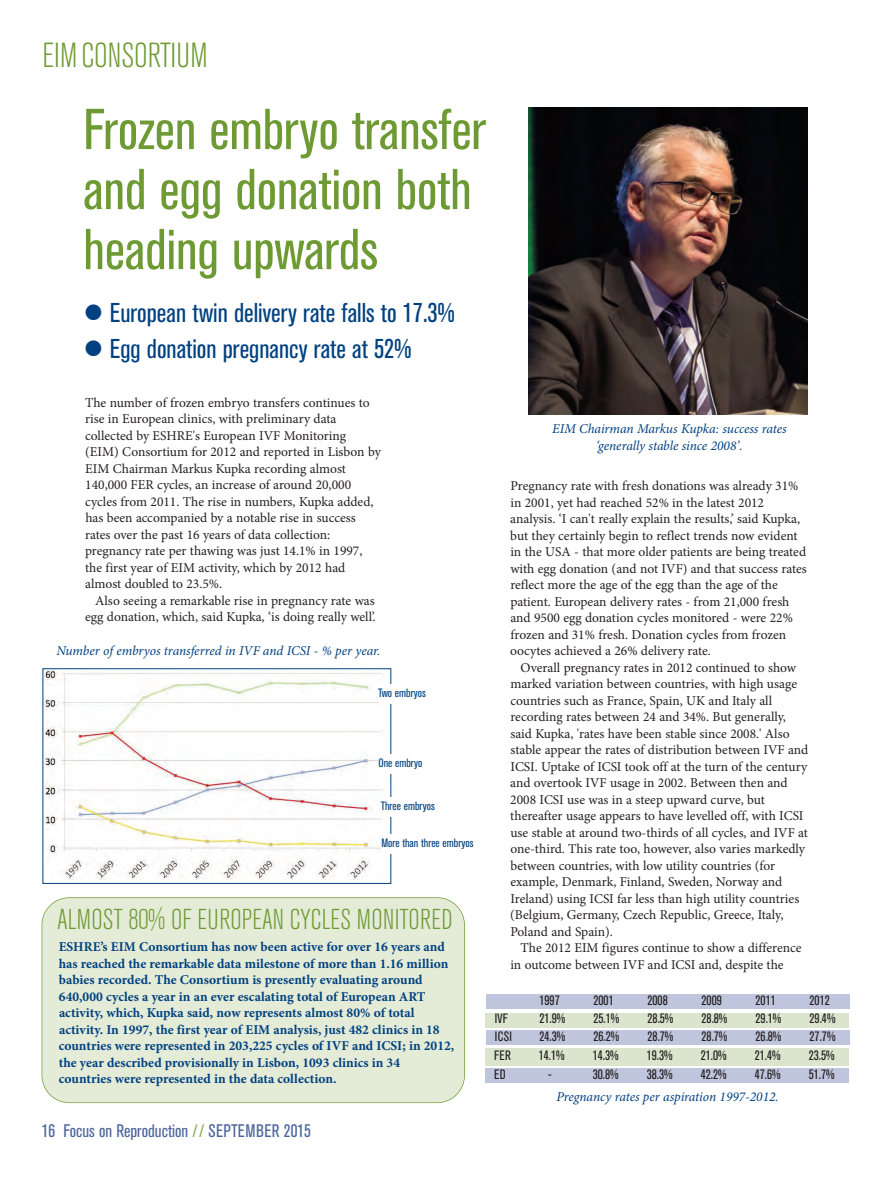
<style>
.page{position:relative;width:893px;height:1178px;background:#fff}
.page>*{position:absolute;margin:0;border:0;box-sizing:border-box;transform-origin:0 0}
.t1{font:condensed 57px/60px "Akzidenz Grotesk BQ";color:#6e9a34}
.t2{font:300 condensed 34.5px "Akzidenz Grotesk BQ";letter-spacing:-.005em;color:#6e9a34}
.t3{font:300 condensed 28.5px "Akzidenz Grotesk BQ";letter-spacing:.01em;color:#6e9a34}
.t4{font:condensed 27px/36px "Akzidenz Grotesk BQ";color:#014181}
.t5{font:condensed 18px "Akzidenz Grotesk BQ";color:#4e669b}
.t6{font:13.5px/16.5px "Minion Pro";color:#231f20}
.t7{font:700 13.5px/16.5px "Minion Pro";color:#014181}
.t8{font:condensed 13.5px "Akzidenz Grotesk BQ";color:#231f20}
.t9{font:italic 13.5px/16.5px "Minion Pro";letter-spacing:-.01em;color:#014181;text-align:center}
.t10{font:condensed 12px "Akzidenz Grotesk BQ";color:#014181}
.s1{color:#93b166}
</style>
<div class="page">
<img style="left:45px;top:670px;width:340px;height:210px">
<div style="left:43px;top:668px;width:348px;height:216px;border:1px solid #014181"></div>
<div style="left:485px;top:994px;width:364px;height:15px;background:#bfc5dc"></div>
<div style="left:485px;top:1013px;width:364px;height:14px;background:#dbe4cc"></div>
<div style="left:485px;top:1030px;width:364px;height:15px;background:#bfc5dc"></div>
<div style="left:485px;top:1068px;width:364px;height:15px;background:#bfc5dc"></div>
<div style="left:485px;top:1047px;width:364px;height:18px;background:#dbe4cc"></div>
<div style="left:378px;top:684px;width:79px;height:20px;background:#fff"></div>
<div style="left:378px;top:754px;width:79px;height:19px;background:#fff"></div>
<div style="left:381px;top:797px;width:78px;height:19px;background:#fff"></div>
<div style="left:381px;top:834px;width:110px;height:19px;background:#fff"></div>
<div style="left:42px;top:898px;width:422px;height:204px;background:#e4ebd7;border-radius:27px"></div>
<div style="left:42px;top:897px;width:423px;height:206px;border:2px solid #6e9a34;border-radius:28px"></div>
<img style="left:529px;top:107px;width:278px;height:307px">
<h2 class="t2" style="left:42px;top:42px;width:167px">EIM CONSORTIUM</h2>
<h1 class="t1" style="left:83px;top:103px;width:404px">Frozen embryo transfer and egg donation both heading upwards</h1>
<h3 class="t4" style="left:110px;top:296px;width:346px">European twin delivery rate falls to 17.3%<br>Egg donation pregnancy rate at 52%</h3>
<p class="t6" style="left:85px;top:395px;width:297px">The number of frozen embryo transfers continues to rise in European clinics, with preliminary data collected by ESHRE's European IVF Monitoring (EIM) Consortium for 2012 and reported in Lisbon by EIM Chairman Markus Kupka recording almost 140,000 FER cycles, an increase of around 20,000 cycles from 2011. The rise in numbers, Kupka added, has been accompanied by a notable rise in success rates over the past 16 years of data collection: pregnancy rate per thawing was just 14.1% in 1997, the first year of EIM activity, which by 2012 had almost doubled to 23.5%.</p>
<p class="t6" style="left:85px;top:593px;width:292px;text-align:right">Also seeing a remarkable rise in pregnancy rate was egg donation, which, said Kupka, ‘is doing really well’.</p>
<p class="t9" style="left:56px;top:643px;width:325px">Number of embryos transferred in IVF and ICSI - % per year.</p>
<p class="t10" style="left:378px;top:688px;width:49px">Two embryos</p>
<p class="t10" style="left:378px;top:758px;width:45px">One embryo</p>
<p class="t10" style="left:381px;top:801px;width:56px">Three embryos</p>
<p class="t10" style="left:381px;top:838px;width:94px">More than three embryos</p>
<h3 class="t3" style="left:57px;top:909px;width:397px">ALMOST 80% OF EUROPEAN CYCLES MONITORED</h3>
<p class="t7" style="left:59px;top:939px;width:397px">ESHRE’s EIM Consortium has now been active for over 16 years and has reached the remarkable data milestone of more than 1.16 million babies recorded. The Consortium is presently evaluating around 640,000 cycles a year in an ever escalating total of European ART activity, which, Kupka said, now represents almost 80% of total activity. In 1997, the first year of EIM analysis, just 482 clinics in 18 countries were represented in 203,225 cycles of IVF and ICSI; in 2012, the year described provisionally in Lisbon, 1093 clinics in 34 countries were represented in the data collection.</p>
<h3 class="t5" style="left:42px;top:1124px;width:271px">16 Focus on Reproduction <span class="s1">//</span> SEPTEMBER 2015</h3>
<p class="t9" style="left:552px;top:422px;width:236px">EIM Chairman Markus Kupka: success rates ‘generally stable since 2008’.</p>
<p class="t6" style="left:510px;top:479px;width:298px">Pregnancy rate with fresh donations was already 31% in 2001, yet had reached 52% in the latest 2012 analysis. ‘I can't really explain the results,’ said Kupka, but they certainly begin to reflect trends now evident in the USA - that more older patients are being treated with egg donation (and not IVF) and that success rates reflect more the age of the egg than the age of the patient. European delivery rates - from 21,000 fresh and 9500 egg donation cycles monitored - were 22% frozen and 31% fresh. Donation cycles from frozen oocytes achieved a 26% delivery rate.</p>
<p class="t6" style="left:510px;top:660px;width:300px;text-indent:10px">Overall pregnancy rates in 2012 continued to show marked variation between countries, with high usage countries such as France, Spain, UK and Italy all recording rates between 24 and 34%. But generally, said Kupka, 'rates have been stable since 2008.' Also stable appear the rates of distribution between IVF and ICSI. Uptake of ICSI took off at the turn of the century and overtook IVF usage in 2002. Between then and 2008 ICSI use was in a steep upward curve, but thereafter usage appears to have levelled off, with ICSI use stable at around two-thirds of all cycles, and IVF at one-third. This rate too, however, also varies markedly between countries, with low utility countries (for example, Denmark, Finland, Sweden, Norway and Ireland) using ICSI far less than high utility countries (Belgium, Germany, Czech Republic, Greece, Italy, Poland and Spain).</p>
<p class="t6" style="left:510px;top:941px;width:293px;text-indent:10px">The 2012 EIM figures continue to show a difference in outcome between IVF and ICSI and, despite the</p>
<p class="t8" style="left:539px;top:995px;width:22px">1997</p>
<p class="t8" style="left:593px;top:995px;width:22px">2001</p>
<p class="t8" style="left:647px;top:995px;width:22px">2008</p>
<p class="t8" style="left:701px;top:995px;width:22px">2009</p>
<p class="t8" style="left:755px;top:995px;width:22px">2011</p>
<p class="t8" style="left:809px;top:995px;width:22px">2012</p>
<p class="t8" style="left:495px;top:1014px;width:15px">IVF</p>
<p class="t8" style="left:539px;top:1014px;width:27px">21.9%</p>
<p class="t8" style="left:593px;top:1014px;width:27px">25.1%</p>
<p class="t8" style="left:647px;top:1014px;width:27px">28.5%</p>
<p class="t8" style="left:701px;top:1014px;width:27px">28.8%</p>
<p class="t8" style="left:755px;top:1014px;width:27px">29.1%</p>
<p class="t8" style="left:809px;top:1014px;width:27px">29.4%</p>
<p class="t8" style="left:495px;top:1031px;width:19px">ICSI</p>
<p class="t8" style="left:539px;top:1031px;width:27px">24.3%</p>
<p class="t8" style="left:593px;top:1031px;width:27px">26.2%</p>
<p class="t8" style="left:647px;top:1031px;width:27px">28.7%</p>
<p class="t8" style="left:701px;top:1031px;width:27px">28.7%</p>
<p class="t8" style="left:755px;top:1031px;width:27px">26.8%</p>
<p class="t8" style="left:809px;top:1031px;width:27px">27.7%</p>
<p class="t8" style="left:494px;top:1069px;width:13px">ED</p>
<p class="t8" style="left:548px;top:1069px;width:5px">-</p>
<p class="t8" style="left:593px;top:1069px;width:27px">30.8%</p>
<p class="t8" style="left:647px;top:1069px;width:27px">38.3%</p>
<p class="t8" style="left:701px;top:1069px;width:27px">42.2%</p>
<p class="t8" style="left:755px;top:1069px;width:27px">47.6%</p>
<p class="t8" style="left:809px;top:1069px;width:27px">51.7%</p>
<p class="t8" style="left:494px;top:1050px;width:18px">FER</p>
<p class="t8" style="left:539px;top:1050px;width:27px">14.1%</p>
<p class="t8" style="left:593px;top:1050px;width:27px">14.3%</p>
<p class="t8" style="left:647px;top:1050px;width:27px">19.3%</p>
<p class="t8" style="left:701px;top:1050px;width:27px">21.0%</p>
<p class="t8" style="left:755px;top:1050px;width:27px">21.4%</p>
<p class="t8" style="left:809px;top:1050px;width:27px">23.5%</p>
<p class="t9" style="left:556px;top:1089px;width:224px">Pregnancy rates per aspiration 1997-2012.</p>
</div>
